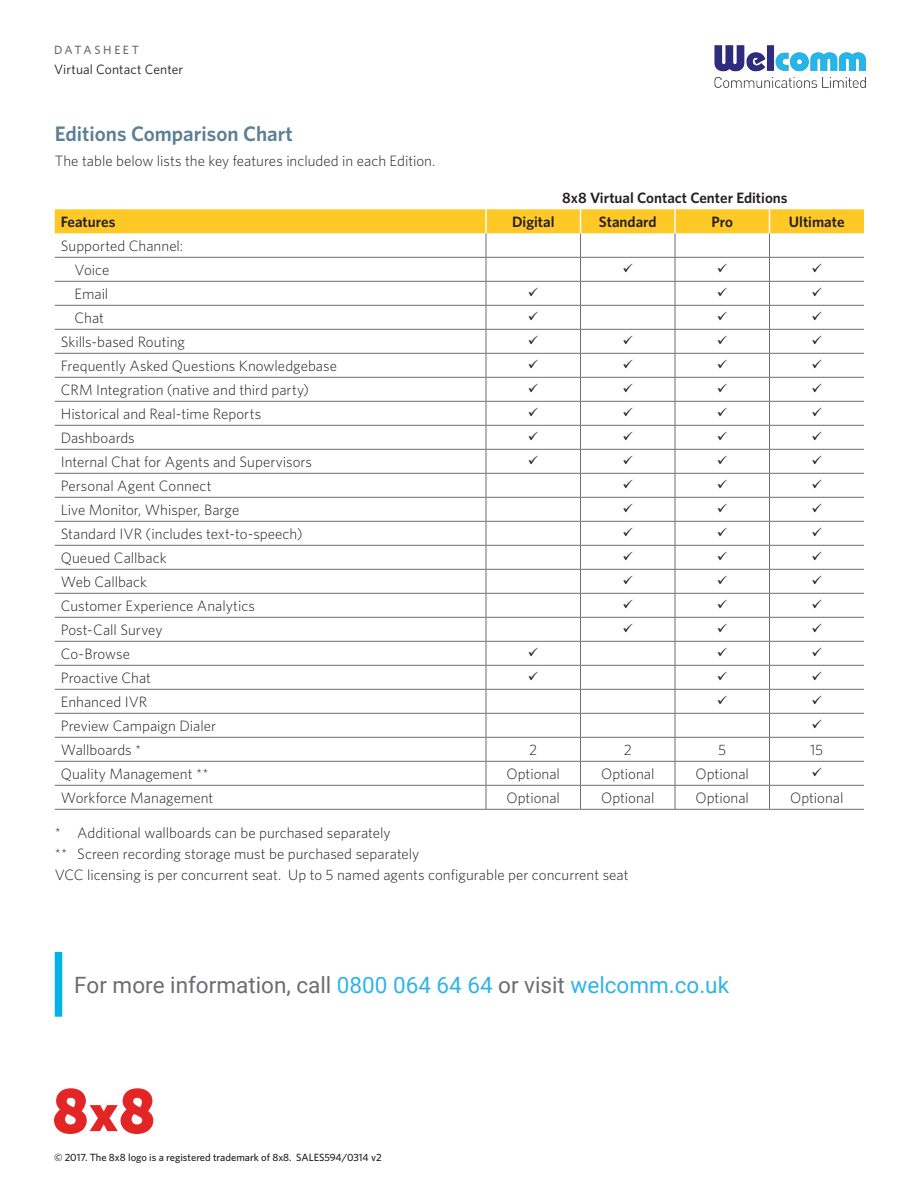
<style>
.page{position:relative;width:918px;height:1188px;background:#fff}
.page>*{position:absolute;margin:0;border:0;box-sizing:border-box;transform-origin:0 0}
.t1{font:22.5px "Roboto";color:#6c6d70}
.t2{font:600 21px "Whitney";color:#5c7f95}
.t3{font:300 15px/21px "Whitney";color:#231f20}
.t4{font:600 15px "Whitney";color:#231f20}
.t5{font:13.5px "Whitney";letter-spacing:.005em;color:#231f20}
.t6{font:500 12px "Whitney";letter-spacing:.22em;color:#6c6d70}
.t7{font:500 10.5px "Whitney";color:#231f20}
.s1{color:#31b3e8}
</style>
<div class="page">
<svg style="left:54px;top:1088px;width:99px;height:46px"></svg>
<hr style="left:55px;top:809px;width:431px;height:1px;background:#6c6d70">
<hr style="left:486px;top:809px;width:94px;height:1px;background:#6c6d70">
<hr style="left:580px;top:809px;width:95px;height:1px;background:#6c6d70">
<hr style="left:675px;top:809px;width:95px;height:1px;background:#6c6d70">
<hr style="left:770px;top:809px;width:94px;height:1px;background:#6c6d70">
<div style="left:55px;top:952px;width:7px;height:65px;background:#00b4e9"></div>
<img style="left:714px;top:45px;width:152px;height:43px">
<svg style="left:55px;top:209px;width:809px;height:600px"></svg>
<p class="t6" style="left:54px;top:42px;width:86px">DATASHEET</p>
<p class="t5" style="left:54px;top:60px;width:131px">Virtual Contact Center</p>
<h2 class="t2" style="left:55px;top:120px;width:240px">Editions Comparison Chart</h2>
<p class="t3" style="left:55px;top:150px;width:382px">The table below lists the key features included in each Edition.</p>
<p class="t4" style="left:562px;top:188px;width:227px">8x8 Virtual Contact Center Editions</p>
<p class="t4" style="left:61px;top:212px;width:56px">Features</p>
<p class="t4" style="left:512px;top:212px;width:44px">Digital</p>
<p class="t4" style="left:599px;top:212px;width:59px">Standard</p>
<p class="t4" style="left:712px;top:212px;width:23px">Pro</p>
<p class="t4" style="left:789px;top:212px;width:57px">Ultimate</p>
<p class="t3" style="left:75px;top:234px;width:110px;line-height:24px;text-indent:-14px">Supported Channel:<br>Voice</p>
<p class="t3" style="left:75px;top:283px;width:35px">Email</p>
<p class="t3" style="left:75px;top:307px;width:31px">Chat</p>
<p class="t3" style="left:61px;top:331px;width:126px">Skills-based Routing</p>
<p class="t3" style="left:61px;top:355px;width:278px">Frequently Asked Questions Knowledgebase</p>
<p class="t3" style="left:61px;top:379px;width:250px">CRM Integration (native and third party)</p>
<p class="t3" style="left:61px;top:403px;width:202px">Historical and Real-time Reports</p>
<p class="t3" style="left:61px;top:427px;width:76px">Dashboards</p>
<p class="t3" style="left:61px;top:451px;width:253px">Internal Chat for Agents and Supervisors</p>
<p class="t3" style="left:61px;top:475px;width:152px">Personal Agent Connect</p>
<p class="t3" style="left:61px;top:499px;width:180px">Live Monitor, Whisper, Barge</p>
<p class="t3" style="left:61px;top:523px;width:244px">Standard IVR (includes text-to-speech)</p>
<p class="t3" style="left:61px;top:547px;width:107px">Queued Callback</p>
<p class="t3" style="left:61px;top:571px;width:88px">Web Callback</p>
<p class="t3" style="left:61px;top:595px;width:196px">Customer Experience Analytics</p>
<p class="t3" style="left:61px;top:619px;width:103px">Post-Call Survey</p>
<p class="t3" style="left:61px;top:643px;width:71px">Co-Browse</p>
<p class="t3" style="left:61px;top:667px;width:92px">Proactive Chat</p>
<p class="t3" style="left:61px;top:691px;width:88px">Enhanced IVR</p>
<p class="t3" style="left:61px;top:715px;width:157px">Preview Campaign Dialer</p>
<p class="t3" style="left:61px;top:739px;width:82px">Wallboards *</p>
<p class="t3" style="left:529px;top:739px;width:10px">2</p>
<p class="t3" style="left:624px;top:739px;width:10px">2</p>
<p class="t3" style="left:718px;top:739px;width:10px">5</p>
<p class="t3" style="left:810px;top:739px;width:15px">15</p>
<p class="t3" style="left:61px;top:763px;width:149px">Quality Management **</p>
<p class="t3" style="left:507px;top:763px;width:55px">Optional</p>
<p class="t3" style="left:601px;top:763px;width:55px">Optional</p>
<p class="t3" style="left:696px;top:763px;width:55px">Optional</p>
<p class="t3" style="left:61px;top:787px;width:154px">Workforce Management</p>
<p class="t3" style="left:507px;top:787px;width:55px">Optional</p>
<p class="t3" style="left:601px;top:787px;width:55px">Optional</p>
<p class="t3" style="left:696px;top:787px;width:55px">Optional</p>
<p class="t3" style="left:790px;top:787px;width:55px">Optional</p>
<p class="t3" style="left:55px;top:822px;width:575px">* Additional wallboards can be purchased separately<br>** Screen recording storage must be purchased separately<br>VCC licensing is per concurrent seat. Up to 5 named agents configurable per concurrent seat</p>
<h1 class="t1" style="left:74px;top:969px;width:656px">For more information, call <span class="s1">0800 064 64 64</span> or visit <span class="s1">welcomm.co.uk</span></h1>
<p class="t7" style="left:54px;top:1150px;width:329px">© 2017. The 8x8 logo is a registered trademark of 8x8. SALES594/0314 v2</p>
</div>
